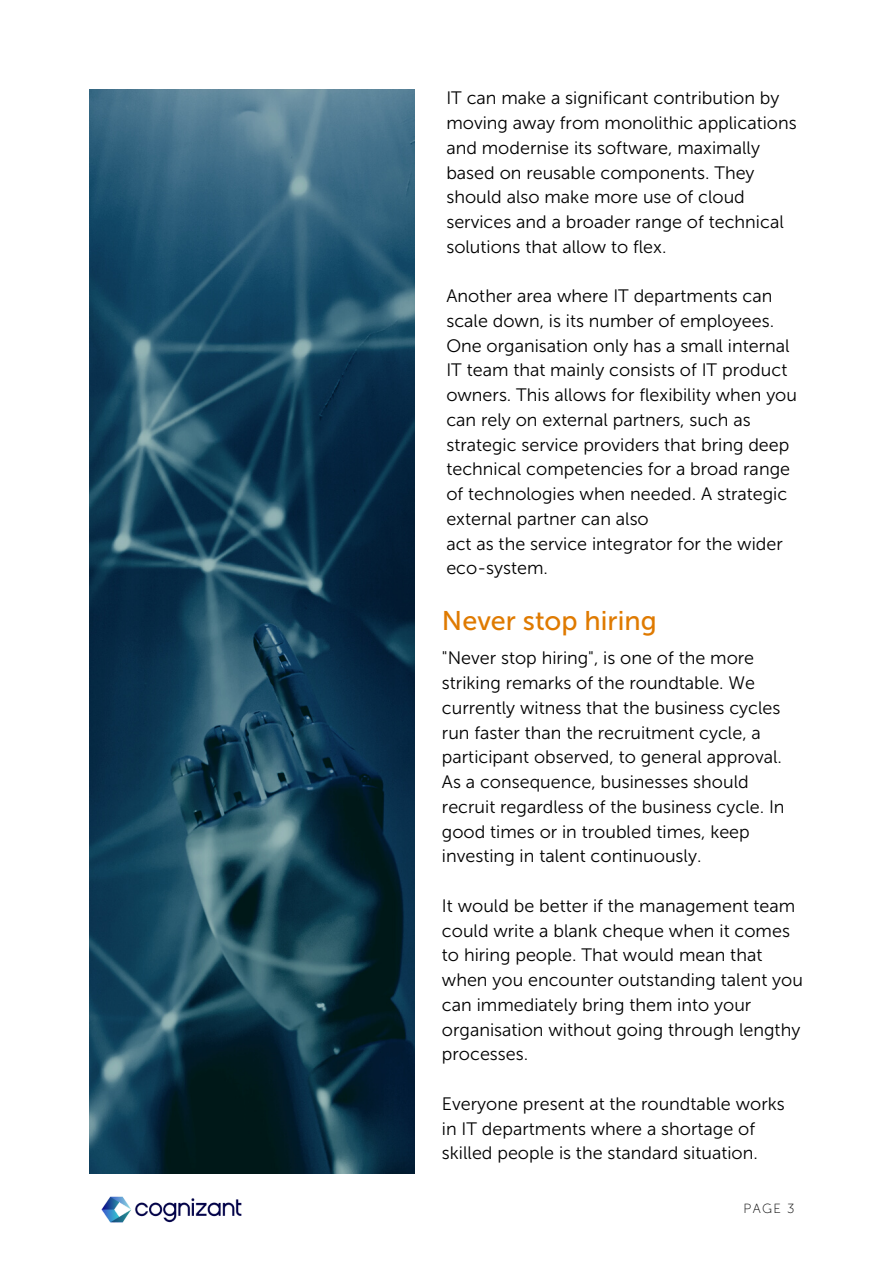
<style>
.page{position:relative;width:893px;height:1264px;background:#fff}
.page>*{position:absolute;margin:0;border:0;box-sizing:border-box;transform-origin:0 0}
.t1{font:27px "Museo Sans 500";color:#df7a00}
.t2{font:18px/24.8px "Museo Sans 300";color:#000}
.t3{font:13.2px "Museo Sans 100";color:#000}
</style>
<div class="page">
<img style="left:89px;top:89px;width:325px;height:1084px">
<img style="left:101px;top:1196px;width:141px;height:27px">
<p class="t2" style="left:446px;top:86px;width:352px">IT can make a significant contribution by moving away from monolithic applications and modernise its software, maximally based on reusable components. They should also make more use of cloud services and a broader range of technical solutions that allow to flex.</p>
<p class="t2" style="left:446px;top:284px;width:352px">Another area where IT departments can scale down, is its number of employees.<br>One organisation only has a small internal IT team that mainly consists of IT product owners. This allows for flexibility when you can rely on external partners, such as strategic service providers that bring deep technical competencies for a broad range of technologies when needed. A strategic external partner can also<br>act as the service integrator for the wider eco-system.</p>
<h1 class="t1" style="left:442px;top:604px;width:216px">Never stop hiring</h1>
<p class="t2" style="left:442px;top:646px;width:344px">"Never stop hiring", is one of the more striking remarks of the roundtable. We currently witness that the business cycles run faster than the recruitment cycle, a participant observed, to general approval.<br>As a consequence, businesses should recruit regardless of the business cycle. In good times or in troubled times, keep investing in talent continuously.</p>
<p class="t2" style="left:442px;top:893px;width:362px">It would be better if the management team could write a blank cheque when it comes to hiring people. That would mean that when you encounter outstanding talent you can immediately bring them into your organisation without going through lengthy processes.</p>
<p class="t2" style="left:442px;top:1091px;width:344px">Everyone present at the roundtable works in IT departments where a shortage of skilled people is the standard situation.</p>
<p class="t3" style="left:743px;top:1200px;width:53px">PAGE 3</p>
</div>
